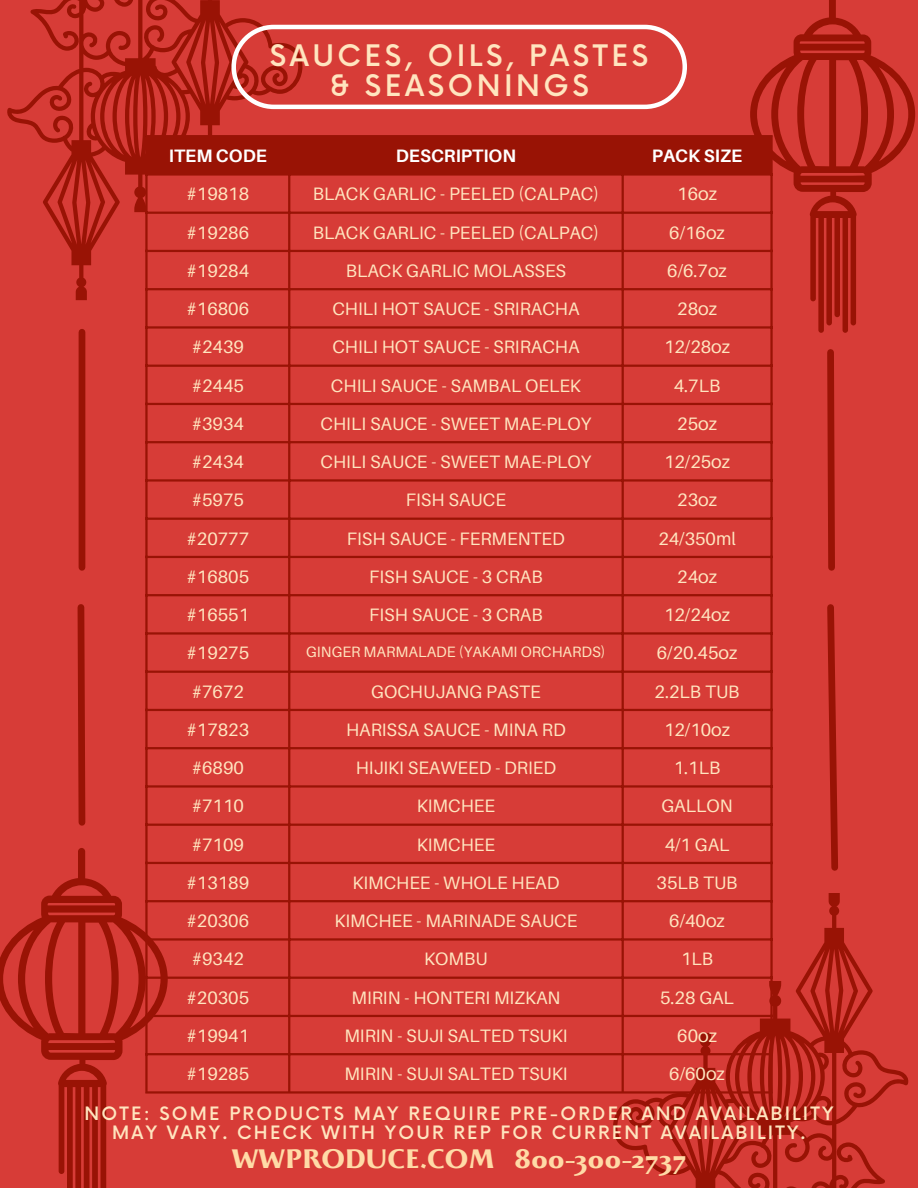
<style>
.page{position:relative;width:918px;height:1188px;background:#d73c37}
.page>*{position:absolute;margin:0;border:0;box-sizing:border-box;transform-origin:0 0}
.t1{font:500 28.95px "Now";letter-spacing:.12em;color:#ffe5bf}
.t2{font:700 27px "Beatrix Antiqua";letter-spacing:.015em;color:#ffdba7}
.t3{font:18px "Aileron";color:#ffe5bf}
.t4{font:500 18px/19.2px "Now";letter-spacing:.12em;color:#ffe5bf;text-align:center}
.t5{font:700 18px "Aileron";color:#fff}
.t6{font:15px "Aileron";color:#ffe5bf}
</style>
<div class="page">
<svg style="left:0;top:848px;width:168px;height:340px"></svg>
<svg style="left:750px;top:0;width:165px;height:333px"></svg>
<div style="left:79px;top:332px;width:6px;height:235px;background:#991305"></div>
<svg style="left:827px;top:349px;width:8px;height:222px;background:#a2190d"></svg>
<svg style="left:77px;top:604px;width:9px;height:222px"></svg>
<svg style="left:827px;top:604px;width:11px;height:267px"></svg>
<svg style="left:7px;top:0;width:297px;height:300px"></svg>
<svg style="left:611px;top:893px;width:298px;height:295px"></svg>
<div style="left:148px;top:137px;width:622px;height:36px;background:#991305"></div>
<hr style="left:145px;top:137px;width:3px;height:954px;background:#991305">
<hr style="left:288px;top:137px;width:2px;height:954px;background:#991305">
<hr style="left:622px;top:137px;width:2px;height:954px;background:#991305">
<hr style="left:770px;top:137px;width:3px;height:954px;background:#991305">
<hr style="left:145px;top:135px;width:628px;height:2px;background:#991305">
<hr style="left:145px;top:173px;width:628px;height:3px;background:#991305">
<hr style="left:145px;top:212px;width:628px;height:2px;background:#991305">
<hr style="left:145px;top:250px;width:628px;height:2px;background:#991305">
<hr style="left:145px;top:288px;width:628px;height:2px;background:#991305">
<hr style="left:145px;top:326px;width:628px;height:3px;background:#991305">
<hr style="left:145px;top:365px;width:628px;height:2px;background:#991305">
<hr style="left:145px;top:403px;width:628px;height:2px;background:#991305">
<hr style="left:145px;top:441px;width:628px;height:2px;background:#991305">
<hr style="left:145px;top:479px;width:628px;height:3px;background:#991305">
<hr style="left:145px;top:518px;width:628px;height:2px;background:#991305">
<hr style="left:145px;top:556px;width:628px;height:2px;background:#991305">
<hr style="left:145px;top:594px;width:628px;height:2px;background:#991305">
<hr style="left:145px;top:632px;width:628px;height:3px;background:#991305">
<hr style="left:145px;top:671px;width:628px;height:2px;background:#991305">
<hr style="left:145px;top:709px;width:628px;height:2px;background:#991305">
<hr style="left:145px;top:747px;width:628px;height:2px;background:#991305">
<hr style="left:145px;top:785px;width:628px;height:3px;background:#991305">
<hr style="left:145px;top:824px;width:628px;height:2px;background:#991305">
<hr style="left:145px;top:862px;width:628px;height:2px;background:#991305">
<hr style="left:145px;top:900px;width:628px;height:2px;background:#991305">
<hr style="left:145px;top:938px;width:628px;height:3px;background:#991305">
<hr style="left:145px;top:977px;width:628px;height:2px;background:#991305">
<hr style="left:145px;top:1015px;width:628px;height:2px;background:#991305">
<hr style="left:145px;top:1053px;width:628px;height:2px;background:#991305">
<hr style="left:145px;top:1091px;width:628px;height:3px;background:#991305">
<svg style="left:231px;top:25px;width:456px;height:84px"></svg>
<p class="t1" style="left:270px;top:40px;width:380px">SAUCES, OILS, PASTES</p>
<p class="t1" style="left:329px;top:70px;width:261px">&amp; SEASONINGS</p>
<p class="t5" style="left:169px;top:145px;width:100px">ITEM CODE</p>
<p class="t5" style="left:396px;top:145px;width:122px">DESCRIPTION</p>
<p class="t5" style="left:652px;top:145px;width:92px">PACK SIZE</p>
<p class="t3" style="left:187px;top:183px;width:64px">#19818</p>
<p class="t3" style="left:313px;top:183px;width:288px">BLACK GARLIC - PEELED (CALPAC)</p>
<p class="t3" style="left:677px;top:183px;width:41px">16oz</p>
<p class="t3" style="left:187px;top:221px;width:64px">#19286</p>
<p class="t3" style="left:313px;top:221px;width:288px">BLACK GARLIC - PEELED (CALPAC)</p>
<p class="t3" style="left:669px;top:221px;width:57px">6/16oz</p>
<p class="t3" style="left:187px;top:259px;width:64px">#19284</p>
<p class="t3" style="left:346px;top:259px;width:222px">BLACK GARLIC MOLASSES</p>
<p class="t3" style="left:667px;top:259px;width:61px">6/6.7oz</p>
<p class="t3" style="left:187px;top:298px;width:64px">#16806</p>
<p class="t3" style="left:332px;top:298px;width:249px">CHILI HOT SAUCE - SRIRACHA</p>
<p class="t3" style="left:677px;top:298px;width:41px">28oz</p>
<p class="t3" style="left:192px;top:336px;width:54px">#2439</p>
<p class="t3" style="left:332px;top:336px;width:249px">CHILI HOT SAUCE - SRIRACHA</p>
<p class="t3" style="left:664px;top:336px;width:68px">12/28oz</p>
<p class="t3" style="left:192px;top:374px;width:54px">#2445</p>
<p class="t3" style="left:331px;top:374px;width:251px">CHILI SAUCE - SAMBAL OELEK</p>
<p class="t3" style="left:674px;top:374px;width:48px">4.7LB</p>
<p class="t3" style="left:192px;top:412px;width:54px">#3934</p>
<p class="t3" style="left:321px;top:412px;width:272px">CHILI SAUCE - SWEET MAE-PLOY</p>
<p class="t3" style="left:677px;top:412px;width:41px">25oz</p>
<p class="t3" style="left:192px;top:451px;width:54px">#2434</p>
<p class="t3" style="left:321px;top:451px;width:272px">CHILI SAUCE - SWEET MAE-PLOY</p>
<p class="t3" style="left:664px;top:451px;width:68px">12/25oz</p>
<p class="t3" style="left:192px;top:489px;width:54px">#5975</p>
<p class="t3" style="left:406px;top:489px;width:101px">FISH SAUCE</p>
<p class="t3" style="left:677px;top:489px;width:41px">23oz</p>
<p class="t3" style="left:187px;top:527px;width:64px">#20777</p>
<p class="t3" style="left:347px;top:527px;width:220px">FISH SAUCE - FERMENTED</p>
<p class="t3" style="left:658px;top:527px;width:79px">24/350ml</p>
<p class="t3" style="left:187px;top:565px;width:64px">#16805</p>
<p class="t3" style="left:369px;top:565px;width:175px">FISH SAUCE - 3 CRAB</p>
<p class="t3" style="left:677px;top:565px;width:41px">24oz</p>
<p class="t3" style="left:187px;top:604px;width:64px">#16551</p>
<p class="t3" style="left:369px;top:604px;width:175px">FISH SAUCE - 3 CRAB</p>
<p class="t3" style="left:664px;top:604px;width:68px">12/24oz</p>
<p class="t3" style="left:187px;top:642px;width:64px">#19275</p>
<p class="t6" style="left:306px;top:643px;width:301px">GINGER MARMALADE (YAKAMI ORCHARDS)</p>
<p class="t3" style="left:657px;top:642px;width:82px">6/20.45oz</p>
<p class="t3" style="left:192px;top:680px;width:54px">#7672</p>
<p class="t3" style="left:371px;top:680px;width:171px">GOCHUJANG PASTE</p>
<p class="t3" style="left:655px;top:680px;width:86px">2.2LB TUB</p>
<p class="t3" style="left:187px;top:718px;width:64px">#17823</p>
<p class="t3" style="left:346px;top:718px;width:221px">HARISSA SAUCE - MINA RD</p>
<p class="t3" style="left:664px;top:718px;width:68px">12/10oz</p>
<p class="t3" style="left:192px;top:757px;width:54px">#6890</p>
<p class="t3" style="left:356px;top:757px;width:202px">HIJIKI SEAWEED - DRIED</p>
<p class="t3" style="left:674px;top:757px;width:48px">1.1LB</p>
<p class="t3" style="left:192px;top:795px;width:54px">#7110</p>
<p class="t3" style="left:417px;top:795px;width:80px">KIMCHEE</p>
<p class="t3" style="left:662px;top:795px;width:73px">GALLON</p>
<p class="t3" style="left:192px;top:833px;width:54px">#7109</p>
<p class="t3" style="left:417px;top:833px;width:80px">KIMCHEE</p>
<p class="t3" style="left:665px;top:833px;width:66px">4/1 GAL</p>
<p class="t3" style="left:187px;top:871px;width:64px">#13189</p>
<p class="t3" style="left:352px;top:871px;width:209px">KIMCHEE - WHOLE HEAD</p>
<p class="t3" style="left:657px;top:871px;width:82px">35LB TUB</p>
<p class="t3" style="left:187px;top:910px;width:64px">#20306</p>
<p class="t3" style="left:335px;top:910px;width:244px">KIMCHEE - MARINADE SAUCE</p>
<p class="t3" style="left:669px;top:910px;width:57px">6/40oz</p>
<p class="t3" style="left:192px;top:948px;width:54px">#9342</p>
<p class="t3" style="left:424px;top:948px;width:65px">KOMBU</p>
<p class="t3" style="left:681px;top:948px;width:34px">1LB</p>
<p class="t3" style="left:187px;top:986px;width:64px">#20305</p>
<p class="t3" style="left:352px;top:986px;width:210px">MIRIN - HONTERI MIZKAN</p>
<p class="t3" style="left:660px;top:986px;width:75px">5.28 GAL</p>
<p class="t3" style="left:187px;top:1024px;width:64px">#19941</p>
<p class="t3" style="left:344px;top:1024px;width:225px">MIRIN - SUJI SALTED TSUKI</p>
<p class="t3" style="left:677px;top:1024px;width:41px">60oz</p>
<p class="t3" style="left:187px;top:1063px;width:64px">#19285</p>
<p class="t3" style="left:344px;top:1063px;width:225px">MIRIN - SUJI SALTED TSUKI</p>
<p class="t3" style="left:669px;top:1063px;width:57px">6/60oz</p>
<p class="t4" style="left:84px;top:1105px;width:750px">NOTE: SOME PRODUCTS MAY REQUIRE PRE-ORDER AND AVAILABILITY<br>MAY VARY. CHECK WITH YOUR REP FOR CURRENT AVAILABILITY.</p>
<p class="t2" style="left:232px;top:1142px;width:456px">WWPRODUCE.COM 800-300-2737</p>
</div>
